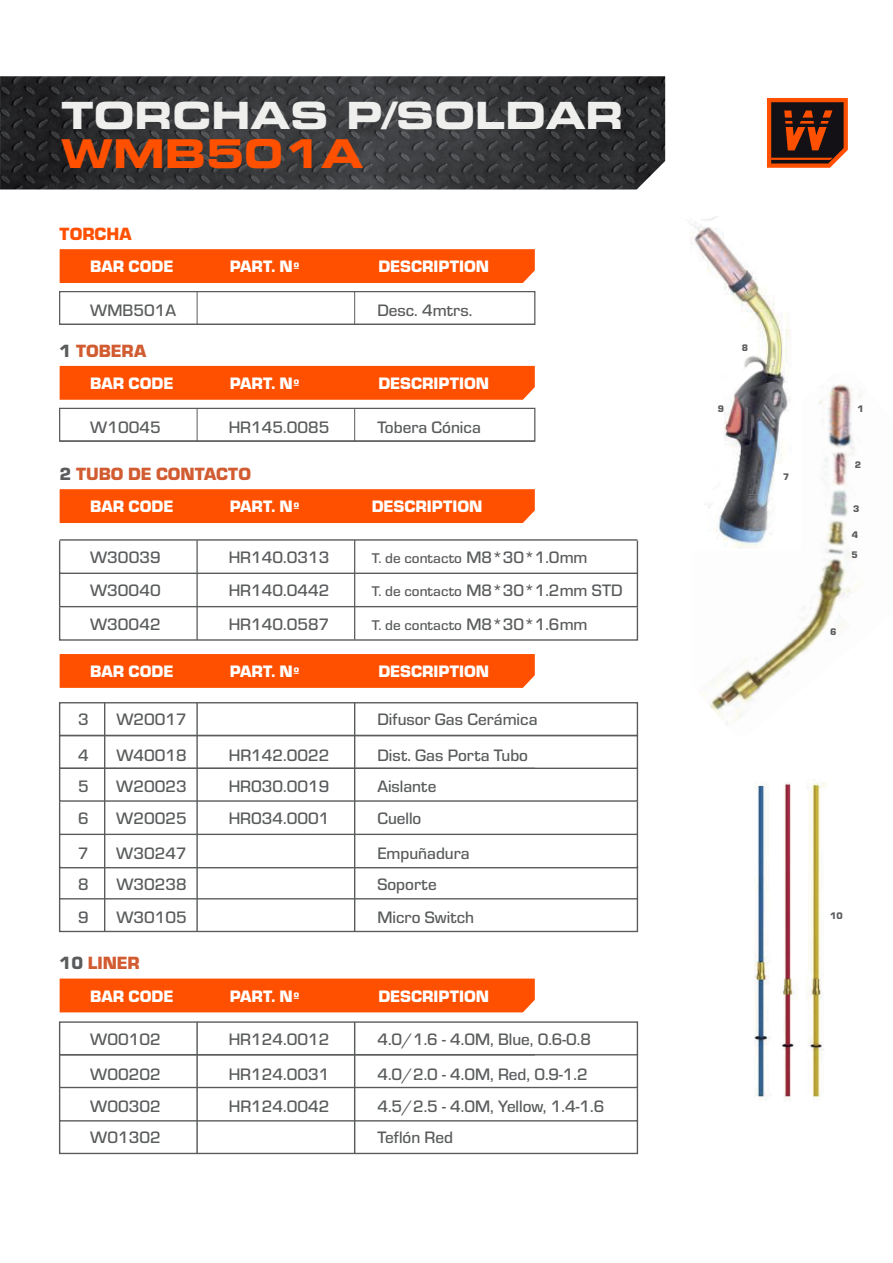
<style>
.page{position:relative;width:893px;height:1263px;background:#fff}
.page>*{position:absolute;margin:0;border:0;box-sizing:border-box;transform-origin:0 0}
.t1{font:39.75px "Eurostile LT Std Bold Ex 2";color:#ff5000}
.t2{font:37.5px "Eurostile LT Std Bold Ex 2";color:#efefee}
.t3{font:900 18.45px "Eurostile";color:#d25c31}
.t4{font:900 18.45px "Eurostile";color:#ff5000}
.t5{font:500 17.25px/31.8px "Eurostile";color:#595b5c}
.t6{font:900 17.25px "Eurostile";color:#fff}
.t7{font:500 14.55px "Eurostile";color:#595b5c;scale:1.04 1}
.t8{font:900 9.9px/20.1px "Eurostile";color:#595b5c}
.s1{color:#595b5c}
.s2{font-size:17.25px}
.s3{font-size:14.55px}
</style>
<div class="page">
<img style="left:701px;top:384px;width:161px;height:341px">
<img style="left:0;top:76px;width:665px;height:113px">
<div style="left:60px;top:249px;width:475px;height:34px;background:#ff5000"></div>
<hr style="left:197px;top:291px;width:1px;height:33px;background:#595b5c">
<hr style="left:354px;top:291px;width:1px;height:33px;background:#595b5c">
<div style="left:60px;top:489px;width:475px;height:34px;background:#ff5000"></div>
<div style="left:59px;top:291px;width:476px;height:34px;border:1px solid #595b5c"></div>
<div style="left:60px;top:366px;width:475px;height:34px;background:#ff5000"></div>
<hr style="left:197px;top:408px;width:1px;height:33px;background:#595b5c">
<hr style="left:354px;top:408px;width:1px;height:33px;background:#595b5c">
<div style="left:59px;top:408px;width:476px;height:34px;border:1px solid #595b5c"></div>
<hr style="left:354px;top:540px;width:1px;height:100px;background:#595b5c">
<hr style="left:354px;top:702px;width:1px;height:229px;background:#595b5c">
<div style="left:60px;top:654px;width:475px;height:34px;background:#ff5000"></div>
<hr style="left:196px;top:702px;width:2px;height:229px;background:#595b5c">
<hr style="left:104px;top:702px;width:1px;height:229px;background:#595b5c">
<div style="left:59px;top:702px;width:579px;height:34px;border:1px solid #595b5c"></div>
<div style="left:59px;top:768px;width:579px;height:34px;border:1px solid #595b5c"></div>
<div style="left:59px;top:834px;width:579px;height:34px;border:1px solid #595b5c"></div>
<div style="left:59px;top:898px;width:579px;height:34px;border:1px solid #595b5c"></div>
<div style="left:59px;top:801px;width:579px;height:34px;border:1px solid #595b5c"></div>
<hr style="left:354px;top:1022px;width:1px;height:131px;background:#595b5c">
<div style="left:60px;top:978px;width:475px;height:34px;background:#ff5000"></div>
<hr style="left:196px;top:1022px;width:2px;height:131px;background:#595b5c">
<div style="left:59px;top:1021px;width:579px;height:34px;border:1px solid #595b5c"></div>
<div style="left:59px;top:1054px;width:579px;height:34px;border:1px solid #595b5c"></div>
<div style="left:59px;top:1087px;width:579px;height:34px;border:1px solid #595b5c"></div>
<div style="left:59px;top:1120px;width:579px;height:34px;border:1px solid #595b5c"></div>
<hr style="left:196px;top:540px;width:2px;height:100px;background:#595b5c">
<hr style="left:60px;top:539px;width:577px;height:2px;background:#595b5c">
<div style="left:59px;top:540px;width:579px;height:34px;border:1px solid #595b5c"></div>
<div style="left:59px;top:607px;width:579px;height:34px;border:1px solid #595b5c"></div>
<div style="left:59px;top:573px;width:579px;height:34px;border:1px solid #595b5c"></div>
<img style="left:755px;top:779px;width:71px;height:322px">
<img style="left:689px;top:217px;width:112px;height:333px">
<svg style="left:767px;top:98px;width:81px;height:70px;background:#713014"></svg>
<h2 class="t2" style="left:61px;top:90px;width:564px">TORCHAS P/SOLDAR</h2>
<h1 class="t1" style="left:61px;top:125px;width:304px">WMB501A</h1>
<p class="t4" style="left:60px;top:221px;width:73px">TORCHA</p>
<p class="t6" style="left:90px;top:254px;width:85px">BAR CODE</p>
<p class="t6" style="left:230px;top:254px;width:72px">PART. Nº</p>
<p class="t6" style="left:378px;top:254px;width:112px">DESCRIPTION</p>
<p class="t5" style="left:90px;top:294px;width:87px">WMB501A</p>
<p class="t5" style="left:377px;top:294px;width:96px">Desc. 4mtrs.</p>
<p class="t3" style="left:60px;top:337px;width:88px"><span class="s1">1</span> TOBERA</p>
<p class="t6" style="left:90px;top:371px;width:85px">BAR CODE</p>
<p class="t6" style="left:230px;top:371px;width:72px">PART. Nº</p>
<p class="t6" style="left:378px;top:371px;width:112px">DESCRIPTION</p>
<p class="t5" style="left:90px;top:410px;width:72px">W10045</p>
<p class="t5" style="left:229px;top:410px;width:102px">HR145.0085</p>
<p class="t5" style="left:377px;top:410px;width:105px">Tobera Cónica</p>
<p class="t3" style="left:60px;top:461px;width:193px"><span class="s1">2</span> TUBO DE CONTACTO</p>
<p class="t6" style="left:90px;top:494px;width:85px">BAR CODE</p>
<p class="t6" style="left:230px;top:494px;width:72px">PART. Nº</p>
<p class="t6" style="left:372px;top:494px;width:112px">DESCRIPTION</p>
<p class="t5" style="left:90px;top:540px;width:72px">W30039</p>
<p class="t5" style="left:229px;top:540px;width:102px">HR140.0313</p>
<p class="t7" style="left:372px;top:548px;width:209px">T. de contacto <span class="s2">M8*30*1.0mm</span></p>
<p class="t5" style="left:90px;top:573px;width:72px">W30040</p>
<p class="t5" style="left:229px;top:572px;width:102px;line-height:33.9px">HR140.0442<br>HR140.0587</p>
<p class="t5" style="left:372px;top:573px;width:252px"><span class="s3">T. de contacto</span> M8*30*1.2mm STD</p>
<p class="t5" style="left:90px;top:607px;width:72px">W30042</p>
<p class="t7" style="left:372px;top:615px;width:209px">T. de contacto <span class="s2">M8*30*1.6mm</span></p>
<p class="t6" style="left:90px;top:659px;width:85px">BAR CODE</p>
<p class="t6" style="left:230px;top:659px;width:72px">PART. Nº</p>
<p class="t6" style="left:378px;top:659px;width:112px">DESCRIPTION</p>
<p class="t5" style="left:377px;top:702px;width:162px">Difusor Gas Cerámica</p>
<p class="t5" style="left:78px;top:702px;width:12px">3</p>
<p class="t5" style="left:116px;top:702px;width:72px">W20017</p>
<p class="t5" style="left:78px;top:738px;width:12px;text-align:justify">4<br>5<br>6</p>
<p class="t5" style="left:78px;top:836px;width:12px;line-height:31px">7<br>8</p>
<p class="t5" style="left:78px;top:900px;width:12px">9</p>
<p class="t5" style="left:116px;top:738px;width:72px">W40018</p>
<p class="t5" style="left:229px;top:738px;width:102px">HR142.0022</p>
<p class="t5" style="left:377px;top:738px;width:152px">Dist. Gas Porta Tubo</p>
<p class="t5" style="left:116px;top:769px;width:72px">W20023</p>
<p class="t5" style="left:229px;top:769px;width:102px">HR030.0019</p>
<p class="t5" style="left:377px;top:769px;width:60px">Aislante</p>
<p class="t5" style="left:116px;top:802px;width:72px">W20025</p>
<p class="t5" style="left:229px;top:802px;width:102px">HR034.0001</p>
<p class="t5" style="left:377px;top:802px;width:45px">Cuello</p>
<p class="t5" style="left:116px;top:836px;width:72px">W30247</p>
<p class="t5" style="left:377px;top:836px;width:94px">Empuñadura</p>
<p class="t5" style="left:116px;top:867px;width:72px">W30238</p>
<p class="t5" style="left:377px;top:867px;width:61px">Soporte</p>
<p class="t5" style="left:116px;top:901px;width:72px">W30105</p>
<p class="t5" style="left:377px;top:901px;width:98px">Micro Switch</p>
<p class="t3" style="left:60px;top:950px;width:82px"><span class="s1">10</span> LINER</p>
<p class="t6" style="left:90px;top:984px;width:85px">BAR CODE</p>
<p class="t6" style="left:230px;top:984px;width:72px">PART. Nº</p>
<p class="t6" style="left:378px;top:984px;width:112px">DESCRIPTION</p>
<p class="t5" style="left:90px;top:1023px;width:72px">W00102</p>
<p class="t5" style="left:229px;top:1023px;width:102px">HR124.0012</p>
<p class="t5" style="left:377px;top:1023px;width:215px">4.0/1.6 - 4.0M, Blue, 0.6-0.8</p>
<p class="t5" style="left:90px;top:1057px;width:72px">W00202</p>
<p class="t5" style="left:229px;top:1057px;width:102px">HR124.0031</p>
<p class="t5" style="left:377px;top:1057px;width:212px">4.0/2.0 - 4.0M, Red, 0.9-1.2</p>
<p class="t5" style="left:90px;top:1089px;width:72px">W00302</p>
<p class="t5" style="left:229px;top:1089px;width:102px">HR124.0042</p>
<p class="t5" style="left:377px;top:1089px;width:228px">4.5/2.5 - 4.0M, Yellow, 1.4-1.6</p>
<p class="t5" style="left:90px;top:1121px;width:72px">W01302</p>
<p class="t5" style="left:377px;top:1121px;width:77px">Teflón Red</p>
<p class="t8" style="left:742px;top:337px;width:8px">8</p>
<p class="t8" style="left:718px;top:398px;width:8px">9</p>
<p class="t8" style="left:783px;top:466px;width:8px">7</p>
<p class="t8" style="left:857px;top:398px;width:8px">1</p>
<p class="t8" style="left:855px;top:454px;width:8px">2</p>
<p class="t8" style="left:853px;top:498px;width:8px">3</p>
<p class="t8" style="left:851px;top:524px;width:8px">4<br>5</p>
<p class="t8" style="left:830px;top:621px;width:8px">6</p>
<p class="t8" style="left:830px;top:905px;width:14px">10</p>
</div>
